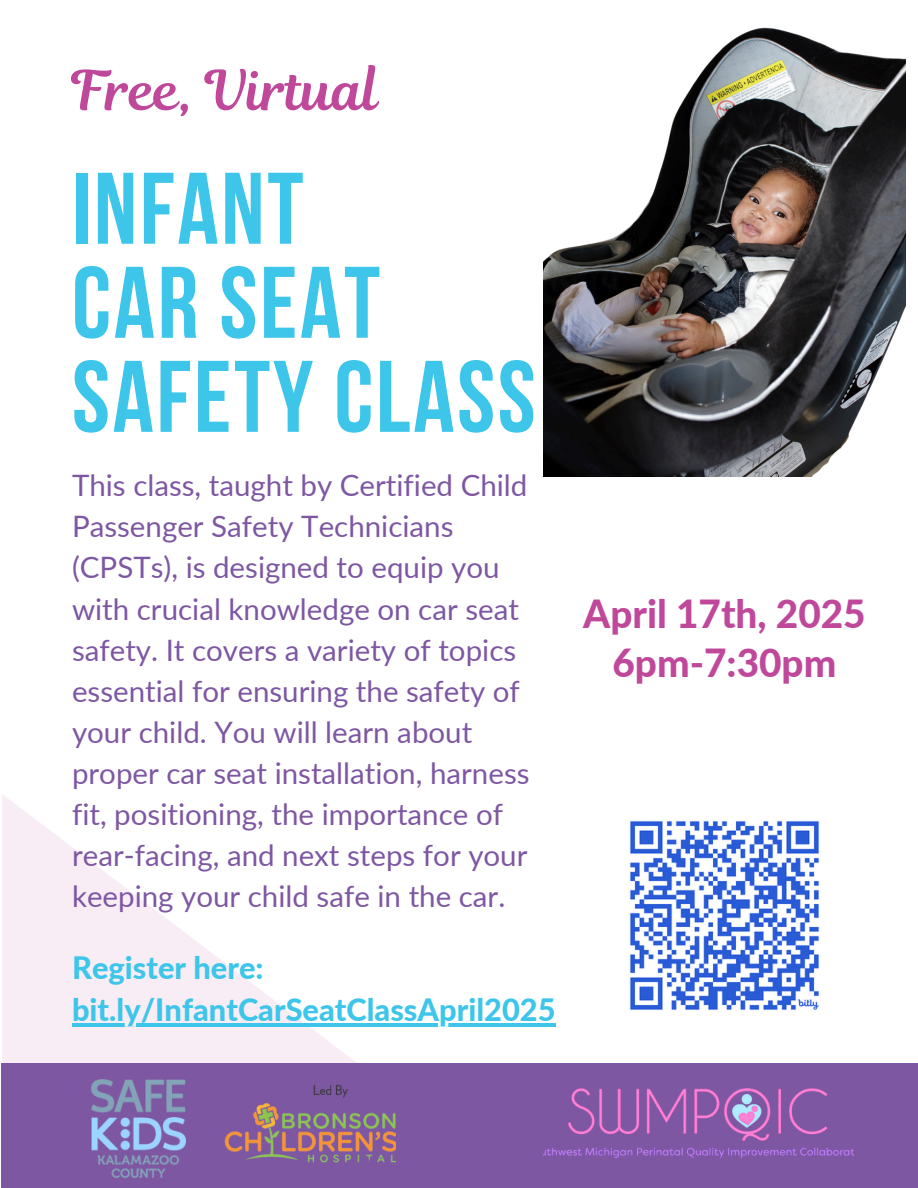
<style>
.page{position:relative;width:918px;height:1188px;background:#fff}
.page>*{position:absolute;margin:0;border:0;box-sizing:border-box;transform-origin:0 0}
.t1{font:101.4px/94.1px "Bebas Neue Cyrillic";letter-spacing:.025em;color:#3dc5ea}
.t2{font:54.6px "Magnolia Script";color:#bf489b}
.t3{font:800 38.7px/48.3px "Lato";color:#bf489b;text-align:center}
.t4{font:800 30.75px "Lato";color:#3dc5ea}
.t5{font:29.55px/41.1px "Lato";color:#7e57a3}
</style>
<div class="page">
<svg style="left:2px;top:794px;width:361px;height:269px"></svg>
<div style="left:1px;top:1063px;width:917px;height:125px;background:#7e57a3"></div>
<img style="left:543px;top:27px;width:362px;height:450px">
<img style="left:543px;top:1088px;width:311px;height:70px">
<img style="left:630px;top:821px;width:189px;height:189px">
<img style="left:92px;top:1080px;width:93px;height:98px">
<img style="left:224px;top:1084px;width:172px;height:79px">
<hr style="left:72px;top:1023px;width:484px;height:3px;background:#3dc5ea">
<p class="t2" style="left:72px;top:52px;width:308px">Free, Virtual</p>
<h2 class="t1" style="left:72px;top:171px;width:465px">INFANT<br>CAR SEAT<br>SAFETY CLASS</h2>
<h1 class="t5" style="left:72px;top:464px;width:459px">This class, taught by Certified Child Passenger Safety Technicians (CPSTs), is designed to equip you with crucial knowledge on car seat safety. It covers a variety of topics essential for ensuring the safety of your child. You will learn about proper car seat installation, harness fit, positioning, the importance of rear-facing, and next steps for your keeping your child safe in the car.</h1>
<p class="t4" style="left:72px;top:948px;width:193px">Register here:</p>
<h3 class="t4" style="left:72px;top:991px;width:485px">bit.ly/InfantCarSeatClassApril2025</h3>
<p class="t3" style="left:583px;top:589px;width:284px">April 17th, 2025<br>6pm-7:30pm</p>
</div>
